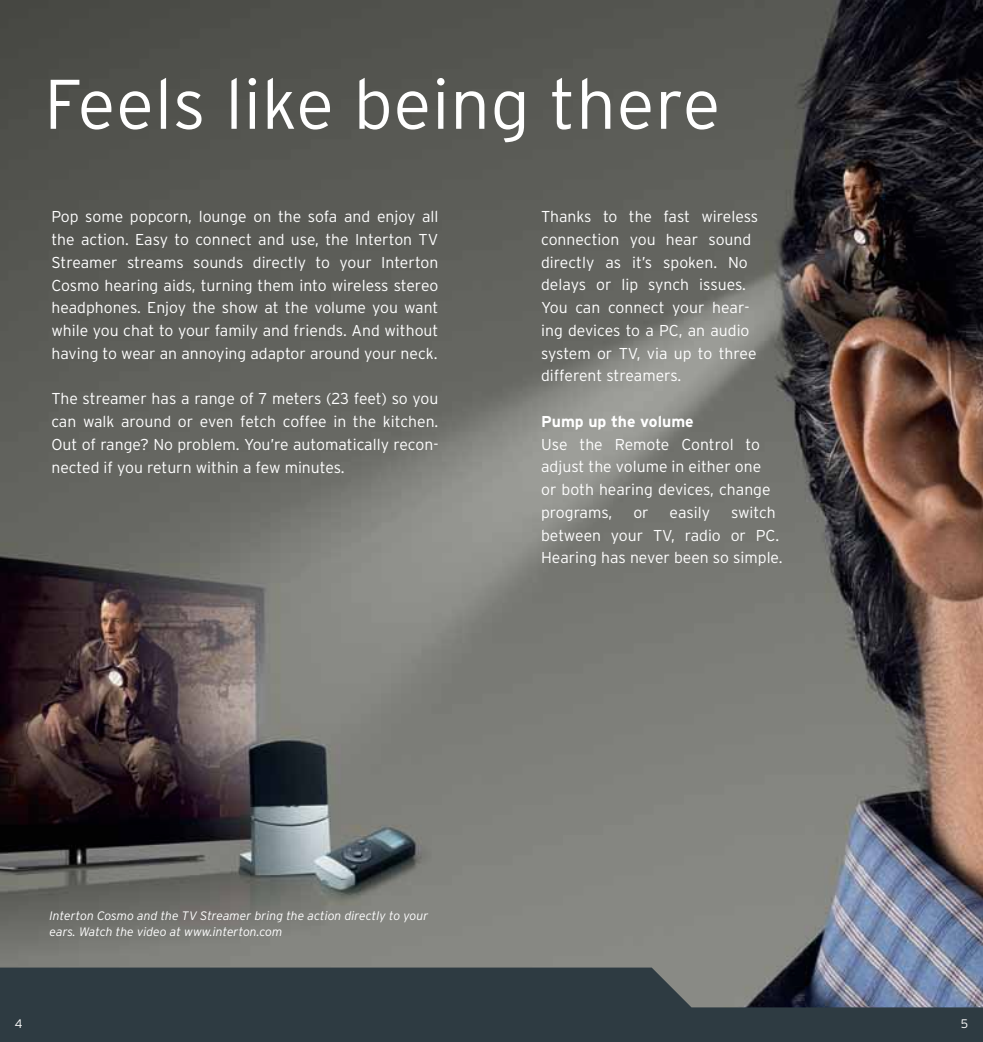
<style>
.page{position:relative;width:983px;height:1042px;background:#fff}
.page>*{position:absolute;margin:0;border:0;box-sizing:border-box;transform-origin:0 0}
.t1{font:300 70px "Interstate";letter-spacing:.01em;color:#fff}
.t2{font:300 15.75px/22.8px "Interstate";color:#fff}
.t3{font:700 15.75px "Interstate";color:#fff}
.t4{font:300 12.42px "Interstate";color:#fff}
.t5{font:italic 300 12.25px/15.8px "Interstate";color:#fff}
</style>
<div class="page">
<img style="left:0;top:0;width:982px;height:967px">
<svg style="left:0;top:967px;width:982px;height:75px;background:#39454e"></svg>
<h1 class="t1" style="left:44px;top:62px;width:677px">Feels like being there</h1>
<p class="t2" style="left:51px;top:205px;width:388px;text-align:justify">Pop some popcorn, lounge on the sofa and enjoy all the action. Easy to connect and use, the Interton TV Streamer streams sounds directly to your Interton Cosmo hearing aids, turning them into wireless stereo headphones. Enjoy the show at the volume you want while you chat to your family and friends. And without having to wear an annoying adaptor around your neck.</p>
<p class="t2" style="left:51px;top:387px;width:388px;text-align:justify">The streamer has a range of 7 meters (23 feet) so you can walk around or even fetch coffee in the kitchen.<br>Out of range? No problem. You’re automatically recon&shy;nected if you return within a few minutes.</p>
<p class="t2" style="left:541px;top:205px;width:218px">Thanks to the fast wireless connection you hear sound directly as it’s spoken. No delays or lip synch issues.<br>You can connect your hear&shy;ing devices to a PC, an audio system or TV, via up to three different streamers.</p>
<p class="t3" style="left:541px;top:412px;width:154px">Pump up the volume</p>
<p class="t2" style="left:541px;top:433px;width:231px">Use the Remote Control to adjust the volume in either one or both hearing devices, change programs,</p>
<p class="t2" style="left:541px;top:501px;width:243px;text-indent:190px">switch between your TV, radio or PC.<br>Hearing has never been so simple.</p>
<p class="t2" style="left:633px;top:501px;width:17px">or</p>
<p class="t2" style="left:669px;top:501px;width:42px">easily</p>
<p class="t5" style="left:50px;top:907px;width:380px">Interton Cosmo and the TV Streamer bring the action directly to your ears. Watch the video at www.interton.com</p>
<p class="t4" style="left:15px;top:1016px;width:9px">4</p>
<p class="t4" style="left:960px;top:1016px;width:9px">5</p>
</div>
